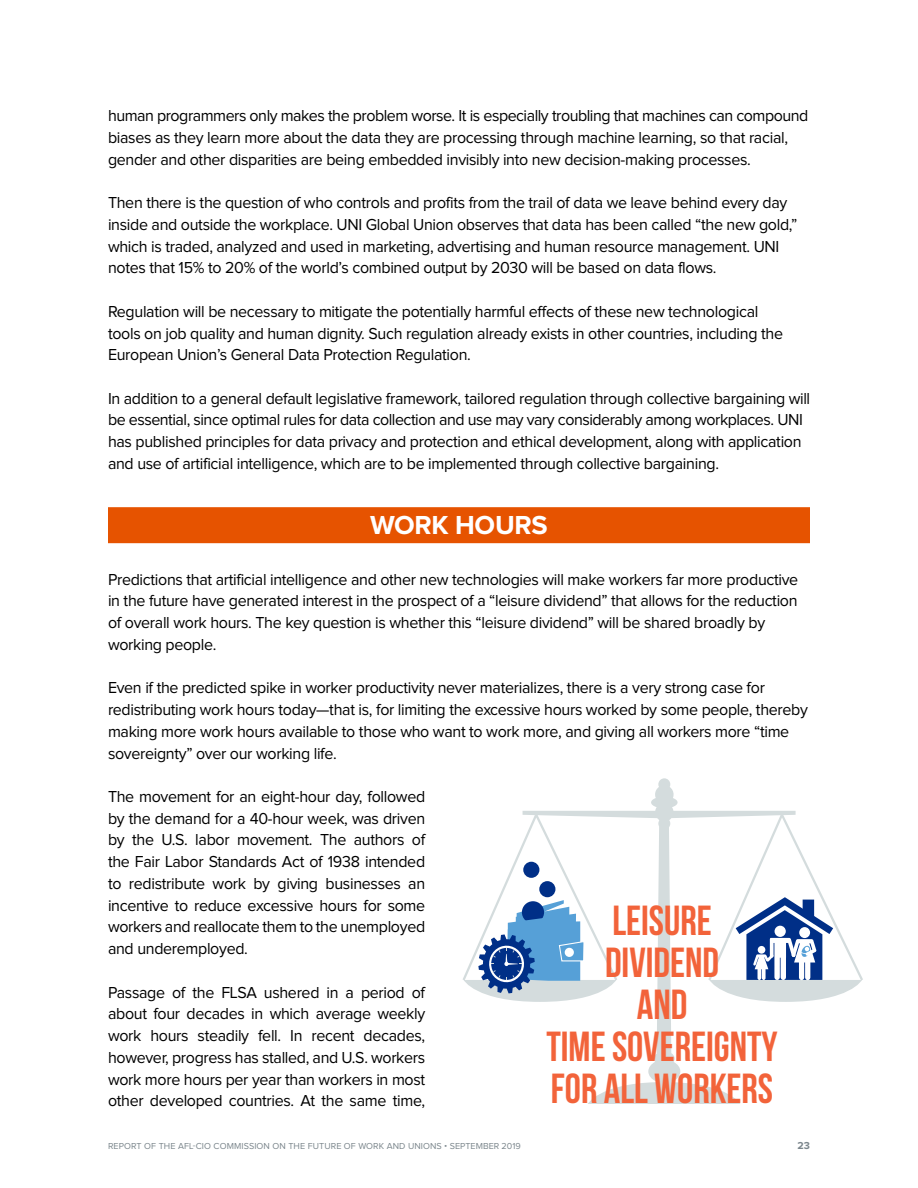
<style>
.page{position:relative;width:918px;height:1188px;background:#fff}
.page>*{position:absolute;margin:0;border:0;box-sizing:border-box;transform-origin:0 0}
.t1{font:42px/42px "Bebas Neue";color:#f2633a;text-align:center}
.t2{font:700 27px "Proxima Nova";letter-spacing:-.01em;color:#fff}
.t3{font:16.5px/21.8px "Proxima Nova";letter-spacing:-.02em;color:#000}
.t4{font:700 10.5px "Proxima Nova";color:#7b868c}
.t5{font:9px "Proxima Nova";letter-spacing:.01em;color:#7b868c}
</style>
<div class="page">
<div style="left:108px;top:507px;width:702px;height:36px;background:#e65300"></div>
<svg style="left:463px;top:778px;width:400px;height:326px"></svg>
<svg style="left:478px;top:900px;width:107px;height:93px"></svg>
<svg style="left:736px;top:897px;width:97px;height:83px"></svg>
<p class="t3" style="left:108px;top:105px;width:702px">human programmers only makes the problem worse. It is especially troubling that machines can compound biases as they learn more about the data they are processing through machine learning, so that racial, gender and other disparities are being embedded invisibly into new decision-making processes.</p>
<p class="t3" style="left:108px;top:192px;width:691px">Then there is the question of who controls and profits from the trail of data we leave behind every day inside and outside the workplace. UNI Global Union observes that data has been called “the new gold,” which is traded, analyzed and used in marketing, advertising and human resource management. UNI notes that 15% to 20% of the world’s combined output by 2030 will be based on data flows.</p>
<p class="t3" style="left:108px;top:301px;width:677px">Regulation will be necessary to mitigate the potentially harmful effects of these new technological tools on job quality and human dignity. Such regulation already exists in other countries, including the<br>European Union’s General Data Protection Regulation.</p>
<p class="t3" style="left:108px;top:388px;width:704px">In addition to a general default legislative framework, tailored regulation through collective bargaining will be essential, since optimal rules for data collection and use may vary considerably among workplaces. UNI has published principles for data privacy and protection and ethical development, along with application and use of artificial intelligence, which are to be implemented through collective bargaining.</p>
<h2 class="t2" style="left:370px;top:510px;width:179px">WORK HOURS</h2>
<p class="t3" style="left:108px;top:569px;width:692px">Predictions that artificial intelligence and other new technologies will make workers far more productive in the future have generated interest in the prospect of a “leisure dividend” that allows for the reduction of overall work hours. The key question is whether this “leisure dividend” will be shared broadly by working people.</p>
<p class="t3" style="left:108px;top:677px;width:701px">Even if the predicted spike in worker productivity never materializes, there is a very strong case for redistributing work hours today—that is, for limiting the excessive hours worked by some people, thereby making more work hours available to those who want to work more, and giving all workers more “time sovereignty” over our working life.</p>
<p class="t3" style="left:108px;top:786px;width:319px;text-align:justify">The movement for an eight-hour day, followed by the demand for a 40-hour week, was driven by the U.S. labor movement. The authors of the Fair Labor Standards Act of 1938 intended to redistribute work by giving businesses an incentive to reduce excessive hours for some workers and reallocate them to the unemployed and underemployed.</p>
<p class="t3" style="left:108px;top:982px;width:319px;text-align:justify">Passage of the FLSA ushered in a period of about four decades in which average weekly work hours steadily fell. In recent decades, however, progress has stalled, and U.S. workers work more hours per year than workers in most other developed countries. At the same time,</p>
<h1 class="t1" style="left:546px;top:899px;width:233px">LEISURE<br>DIVIDEND<br>AND<br>TIME SOVEREIGNTY<br>FOR ALL WORKERS</h1>
<p class="t5" style="left:108px;top:1141px;width:414px">REPORT OF THE AFL-CIO COMMISSION ON THE FUTURE OF WORK AND UNIONS • SEPTEMBER 2019</p>
<p class="t4" style="left:797px;top:1140px;width:14px">23</p>
</div>
